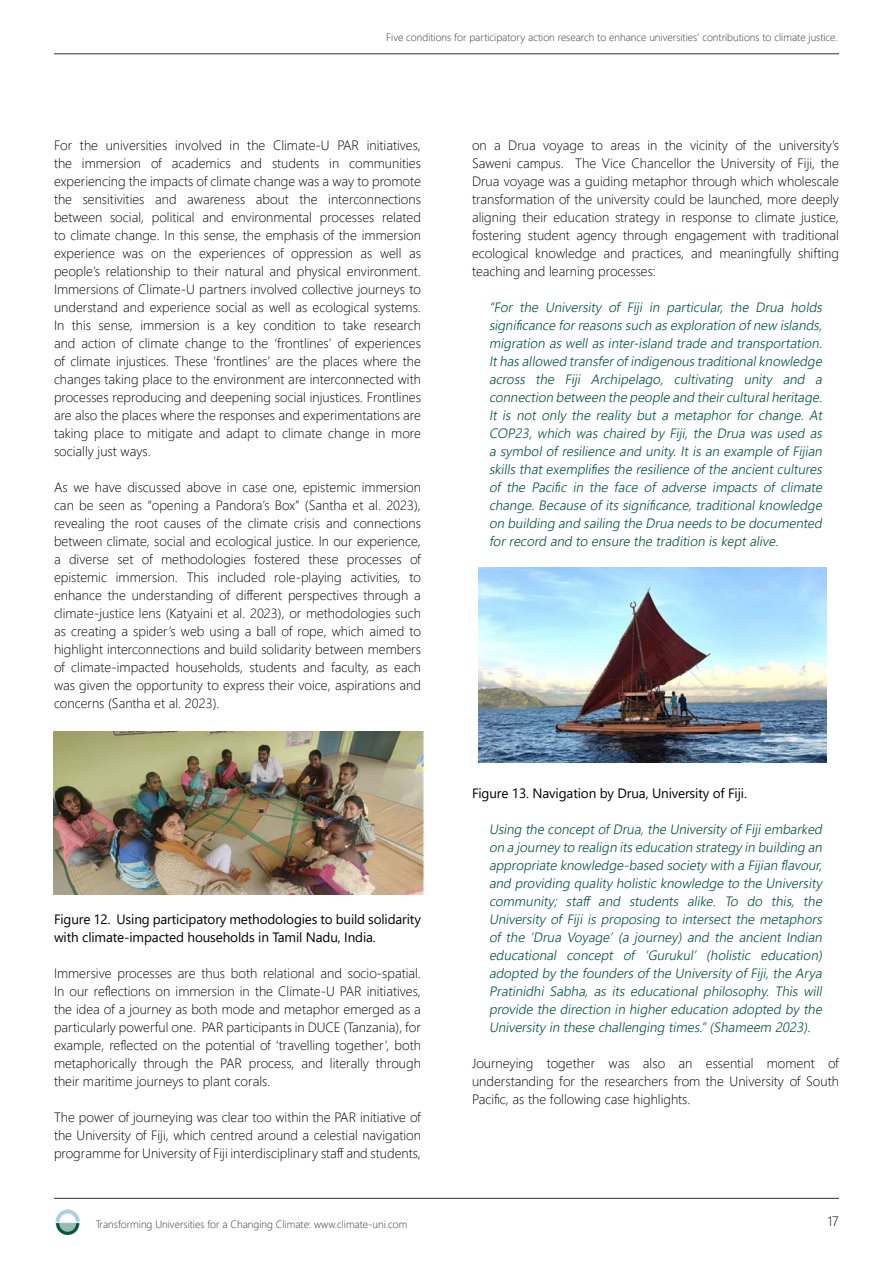
<style>
.page{position:relative;width:893px;height:1263px;background:#fff}
.page>*{position:absolute;margin:0;border:0;box-sizing:border-box;transform-origin:0 0}
.t1{font:300 13.5px/18px "Segoe UI";color:#000;text-align:justify}
.t2{font:italic 300 13.5px/18px "Segoe UI";color:#035540;text-align:justify}
.t3{font:13.5px/18px "Segoe UI";letter-spacing:-.01em;color:#000}
.t4{font:300 10.5px "Segoe UI";color:#353433}
</style>
<div class="page">
<img style="left:55px;top:1209px;width:25px;height:26px">
<hr style="left:54px;top:54px;width:785px;height:1px;background:#353433">
<hr style="left:54px;top:1198px;width:785px;height:1px;background:#353433">
<img style="left:53px;top:731px;width:371px;height:164px">
<img style="left:478px;top:567px;width:348px;height:195px">
<p class="t4" style="left:386px;top:27px;width:453px">Five conditions for participatory action research to enhance universities’ contributions to climate justice.</p>
<p class="t1" style="left:54px;top:135px;width:368px">For the universities involved in the Climate-U PAR initiatives, the immersion of academics and students in communities experiencing the impacts of climate change was a way to promote the sensitivities and awareness about the interconnections between social, political and environmental processes related to climate change. In this sense, the emphasis of the immersion experience was on the experiences of oppression as well as people’s relationship to their natural and physical environment.<br>Immersions of Climate-U partners involved collective journeys to understand and experience social as well as ecological systems.<br>In this sense, immersion is a key condition to take research and action of climate change to the ‘frontlines’ of experiences of climate injustices. These ‘frontlines’ are the places where the changes taking place to the environment are interconnected with processes reproducing and deepening social injustices. Frontlines are also the places where the responses and experimentations are taking place to mitigate and adapt to climate change in more socially just ways.</p>
<p class="t1" style="left:54px;top:477px;width:368px">As we have discussed above in case one, epistemic immersion can be seen as “opening a Pandora’s Box” (Santha et al. 2023), revealing the root causes of the climate crisis and connections between climate, social and ecological justice. In our experience, a diverse set of methodologies fostered these processes of epistemic immersion. This included role-playing activities, to enhance the understanding of different perspectives through a climate-justice lens (Katyaini et al. 2023), or methodologies such as creating a spider’s web using a ball of rope, which aimed to highlight interconnections and build solidarity between members of climate-impacted households, students and faculty, as each was given the opportunity to express their voice, aspirations and concerns (Santha et al. 2023).</p>
<p class="t3" style="left:54px;top:909px;width:368px">Figure 12. Using participatory methodologies to build solidarity with climate-impacted households in Tamil Nadu, India.</p>
<p class="t1" style="left:54px;top:963px;width:368px">Immersive processes are thus both relational and socio-spatial.<br>In our reflections on immersion in the Climate-U PAR initiatives, the idea of a journey as both mode and metaphor emerged as a particularly powerful one. PAR participants in DUCE (Tanzania), for example, reflected on the potential of ‘travelling together’, both metaphorically through the PAR process, and literally through their maritime journeys to plant corals.</p>
<p class="t1" style="left:54px;top:1107px;width:368px">The power of journeying was clear too within the PAR initiative of the University of Fiji, which centred around a celestial navigation programme for University of Fiji interdisciplinary staff and students,</p>
<p class="t1" style="left:472px;top:135px;width:368px">on a Drua voyage to areas in the vicinity of the university’s Saweni campus. The Vice Chancellor the University of Fiji, the Drua voyage was a guiding metaphor through which wholescale transformation of the university could be launched, more deeply aligning their education strategy in response to climate justice, fostering student agency through engagement with traditional ecological knowledge and practices, and meaningfully shifting teaching and learning processes:</p>
<p class="t2" style="left:489px;top:297px;width:338px">“For the University of Fiji in particular, the Drua holds significance forreasonssuch asexploration ofnew islands, migration aswellasinter-island trade and transportation.<br>Ithasallowed transferofindigenoustraditionalknowledge across the Fiji Archipelago, cultivating unity and a connection between the people and theirculturalheritage.<br>It is not only the reality but a metaphor for change. At COP23, which was chaired by Fiji, the Drua was used as a symbolofresilience and unity.Itisan example ofFijian skillsthatexemplifiesthe resilience ofthe ancientcultures of the Pacific in the face of adverse impacts of climate change.Because ofitssignificance,traditionalknowledge on building and sailing the Drua needsto be documented forrecord and to ensure the tradition iskeptalive.</p>
<p class="t3" style="left:472px;top:783px;width:276px">Figure 13. Navigation by Drua, University of Fiji.</p>
<p class="t2" style="left:489px;top:819px;width:338px">Using the conceptofDrua,the UniversityofFijiembarked on a journeyto realign itseducation strategyin building an appropriate knowledge-based societywith a Fijian flavour, and providing qualityholisticknowledge to the University community; staff and students alike. To do this, the University of Fiji is proposing to intersect the metaphors of the ‘Drua Voyage’ (a journey) and the ancient Indian educational concept of ‘Gurukul’ (holistic education) adopted bythe foundersofthe UniversityofFiji,the Arya Pratinidhi Sabha, as its educational philosophy. This will provide the direction in highereducation adopted bythe Universityin these challenging times.”(Shameem 2023).</p>
<p class="t1" style="left:472px;top:1053px;width:368px">Journeying together was also an essential moment of understanding for the researchers from the University of South Pacific, as the following case highlights.</p>
<p class="t4" style="left:96px;top:1214px;width:313px">Transforming Universities for a Changing Climate: www.climate-uni.com</p>
<p class="t1" style="left:827px;top:1211px;width:13px">17</p>
</div>
